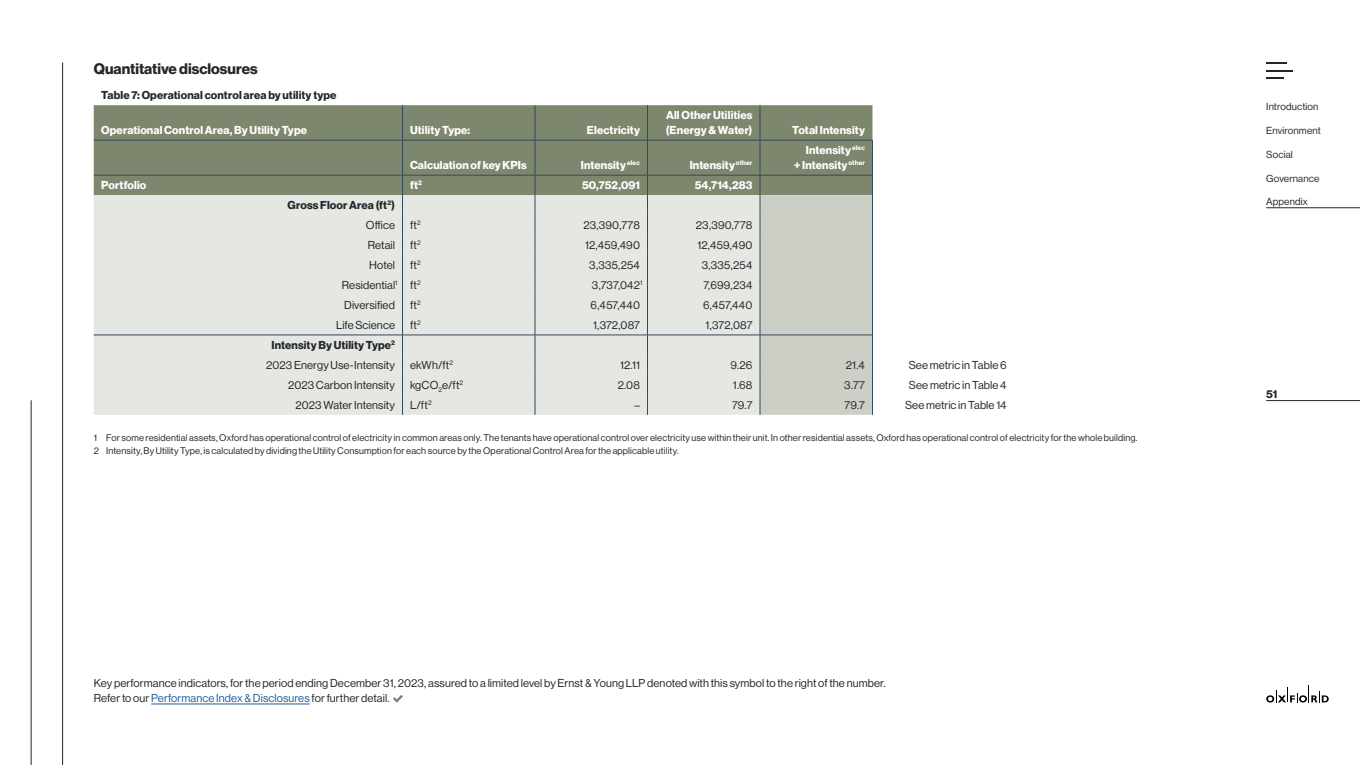
<style>
.page{position:relative;width:1360px;height:765px;background:#fff}
.page>*{position:absolute;margin:0;border:0;box-sizing:border-box;transform-origin:0 0}
.t1{font:15px "N Haas Grotesk DS Pro 75 Bd";color:#24272a}
.t2{font:11.25px/15px "N Haas Grotesk DS Pro 55 Rg";letter-spacing:.01em;color:#24272a}
.t3{font:11.25px/15px "N Haas Grotesk DS Pro 75 Bd";letter-spacing:.01em;color:#fff}
.t4{font:11.25px "N Haas Grotesk DS Pro 75 Bd";letter-spacing:.01em;color:#24272a}
.t5{font:10px "N Haas Grotesk DS Pro 55 Rg";letter-spacing:.015em;color:#24272a}
.t6{font:9.38px/12.5px "N Haas Grotesk DS Pro 55 Rg";letter-spacing:.015em;color:#24272a}
.s1{color:#215e9e}
</style>
<div class="page">
<hr style="left:1266px;top:400px;width:94px;height:1px;background:#24272a">
<svg style="left:1266px;top:685px;width:63px;height:17px"></svg>
<hr style="left:1266px;top:62px;width:21px;height:2px;background:#24272a">
<hr style="left:1266px;top:70px;width:27px;height:2px;background:#24272a">
<svg style="left:1266px;top:77px;width:17px;height:2px"></svg>
<hr style="left:1266px;top:207px;width:94px;height:1px;background:#24272a">
<div style="left:94px;top:105px;width:666px;height:90px;background:#7d876e"></div>
<div style="left:94px;top:195px;width:666px;height:220px;background:#e5e7e2"></div>
<hr style="left:402px;top:105px;width:1px;height:35px;background:#35495a">
<hr style="left:535px;top:105px;width:1px;height:35px;background:#35495a">
<hr style="left:647px;top:105px;width:1px;height:35px;background:#35495a">
<hr style="left:402px;top:140px;width:1px;height:35px;background:#35495a">
<hr style="left:535px;top:140px;width:1px;height:35px;background:#35495a">
<hr style="left:647px;top:140px;width:1px;height:35px;background:#35495a">
<svg style="left:402px;top:176px;width:1px;height:239px"></svg>
<svg style="left:535px;top:176px;width:1px;height:239px"></svg>
<svg style="left:647px;top:176px;width:1px;height:239px"></svg>
<svg style="left:760px;top:105px;width:113px;height:310px;background:#b2b8aa"></svg>
<hr style="left:94px;top:140px;width:308px;height:1px;background:#35495a">
<hr style="left:402px;top:140px;width:133px;height:1px;background:#35495a">
<hr style="left:535px;top:140px;width:113px;height:1px;background:#35495a">
<hr style="left:648px;top:140px;width:112px;height:1px;background:#35495a">
<hr style="left:760px;top:140px;width:113px;height:1px;background:#35495a">
<hr style="left:94px;top:335px;width:308px;height:1px;background:#35495a">
<hr style="left:402px;top:335px;width:133px;height:1px;background:#35495a">
<hr style="left:535px;top:335px;width:113px;height:1px;background:#35495a">
<hr style="left:648px;top:335px;width:112px;height:1px;background:#35495a">
<hr style="left:760px;top:335px;width:112px;height:1px;background:#35495a">
<hr style="left:94px;top:175px;width:308px;height:1px;background:#35495a">
<hr style="left:402px;top:175px;width:133px;height:1px;background:#35495a">
<hr style="left:535px;top:175px;width:113px;height:1px;background:#35495a">
<hr style="left:648px;top:175px;width:112px;height:1px;background:#35495a">
<hr style="left:760px;top:175px;width:112px;height:1px;background:#35495a">
<hr style="left:151px;top:704px;width:159px;height:1px;background:#215e9e">
<svg style="left:393px;top:695px;width:10px;height:7px"></svg>
<hr style="left:62px;top:62px;width:1px;height:703px;background:#24272a">
<hr style="left:31px;top:400px;width:1px;height:365px;background:#24272a">
<h1 class="t1" style="left:94px;top:60px;width:165px">Quantitative disclosures</h1>
<p class="t4" style="left:101px;top:88px;width:237px">Table 7: Operational control area by utility type</p>
<p class="t3" style="left:101px;top:123px;width:207px">Operational Control Area, By Utility Type</p>
<p class="t3" style="left:410px;top:123px;width:62px">Utility Type:</p>
<p class="t3" style="left:587px;top:123px;width:55px">Electricity</p>
<p class="t3" style="left:666px;top:108px;width:88px">All Other Utilities (Energy &amp; Water)</p>
<p class="t3" style="left:410px;top:158px;width:118px">Calculation of key KPIs</p>
<p class="t3" style="left:581px;top:158px;width:61px">Intensity <sup>elec</sup></p>
<p class="t3" style="left:690px;top:158px;width:64px">Intensity <sup>other</sup></p>
<p class="t3" style="left:792px;top:123px;width:74px">Total Intensity</p>
<p class="t3" style="left:794px;top:143px;width:72px;text-align:right">Intensity <sup>elec<br></sup>+ Intensity <sup>other</sup></p>
<p class="t3" style="left:101px;top:178px;width:47px">Portfolio</p>
<p class="t3" style="left:410px;top:178px;width:13px">ft<sup>2</sup></p>
<p class="t3" style="left:582px;top:178px;width:59px">50,752,091</p>
<p class="t3" style="left:695px;top:178px;width:59px">54,714,283</p>
<p class="t4" style="left:288px;top:198px;width:109px">Gross Floor Area (ft<sup>2</sup>)</p>
<p class="t2" style="left:366px;top:217px;width:31px">Office</p>
<p class="t2" style="left:410px;top:217px;width:12px">ft<sup>2</sup></p>
<p class="t2" style="left:583px;top:217px;width:58px">23,390,778</p>
<p class="t2" style="left:696px;top:217px;width:58px">23,390,778</p>
<p class="t2" style="left:368px;top:237px;width:29px">Retail</p>
<p class="t2" style="left:410px;top:237px;width:12px">ft<sup>2</sup></p>
<p class="t2" style="left:585px;top:237px;width:56px">12,459,490</p>
<p class="t2" style="left:698px;top:237px;width:56px">12,459,490</p>
<p class="t2" style="left:369px;top:257px;width:27px">Hotel</p>
<p class="t2" style="left:410px;top:257px;width:12px">ft<sup>2</sup></p>
<p class="t2" style="left:589px;top:257px;width:52px">3,335,254</p>
<p class="t2" style="left:702px;top:257px;width:52px">3,335,254</p>
<p class="t2" style="left:342px;top:277px;width:80px">Residential<sup>1</sup> ft<sup>2</sup></p>
<p class="t2" style="left:592px;top:277px;width:52px">3,737,042<sup>1</sup></p>
<p class="t2" style="left:703px;top:277px;width:51px">7,699,234</p>
<p class="t2" style="left:344px;top:297px;width:52px">Diversified</p>
<p class="t2" style="left:410px;top:297px;width:12px">ft<sup>2</sup></p>
<p class="t2" style="left:591px;top:297px;width:51px">6,457,440</p>
<p class="t2" style="left:703px;top:297px;width:51px">6,457,440</p>
<p class="t2" style="left:336px;top:317px;width:60px">Life Science</p>
<p class="t2" style="left:410px;top:317px;width:12px">ft<sup>2</sup></p>
<p class="t2" style="left:593px;top:317px;width:48px">1,372,087</p>
<p class="t2" style="left:706px;top:317px;width:48px">1,372,087</p>
<p class="t4" style="left:271px;top:338px;width:125px">Intensity By Utility Type<sup>2</sup></p>
<p class="t2" style="left:266px;top:357px;width:130px">2023 Energy Use-Intensity</p>
<p class="t2" style="left:410px;top:357px;width:45px">ekWh/ft<sup>2</sup></p>
<p class="t2" style="left:620px;top:357px;width:21px">12.11</p>
<p class="t2" style="left:730px;top:357px;width:24px">9.26</p>
<p class="t2" style="left:846px;top:357px;width:21px">21.4</p>
<p class="t2" style="left:909px;top:357px;width:99px">See metric in Table 6</p>
<p class="t2" style="left:288px;top:377px;width:108px">2023 Carbon Intensity</p>
<p class="t2" style="left:410px;top:377px;width:55px">kgCO<sub>2</sub>e/ft<sup>2</sup></p>
<p class="t2" style="left:618px;top:377px;width:24px">2.08</p>
<p class="t2" style="left:733px;top:377px;width:21px">1.68</p>
<p class="t2" style="left:844px;top:377px;width:22px">3.77</p>
<p class="t2" style="left:909px;top:377px;width:99px">See metric in Table 4</p>
<p class="t2" style="left:295px;top:397px;width:101px">2023 Water Intensity</p>
<p class="t2" style="left:410px;top:397px;width:23px">L/ft<sup>2</sup></p>
<p class="t2" style="left:634px;top:397px;width:7px">–</p>
<p class="t2" style="left:732px;top:397px;width:22px">79.7</p>
<p class="t2" style="left:845px;top:397px;width:22px">79.7</p>
<p class="t2" style="left:905px;top:397px;width:103px">See metric in Table 14</p>
<p class="t6" style="left:94px;top:432px;width:1045px">1 For some residential assets, Oxford has operational control of electricity in common areas only. The tenants have operational control over electricity use within their unit. In other residential assets, Oxford has operational control of electricity for the whole building.<br>2 Intensity, By Utility Type, is calculated by dividing the Utility Consumption for each source by the Operational Control Area for the applicable utility.</p>
<p class="t2" style="left:94px;top:676px;width:793px">Key performance indicators, for the period ending December 31, 2023, assured to a limited level by Ernst &amp; Young LLP denoted with this symbol to the right of the number.<br>Refer to our <span class="s1">Performance Index &amp; Disclosures</span> for further detail.</p>
<p class="t5" style="left:1266px;top:101px;width:54px">Introduction</p>
<p class="t5" style="left:1266px;top:125px;width:56px">Environment</p>
<p class="t5" style="left:1266px;top:149px;width:28px">Social</p>
<p class="t5" style="left:1266px;top:172px;width:55px">Governance</p>
<p class="t5" style="left:1266px;top:196px;width:43px">Appendix</p>
<p class="t4" style="left:1266px;top:388px;width:13px">51</p>
</div>
